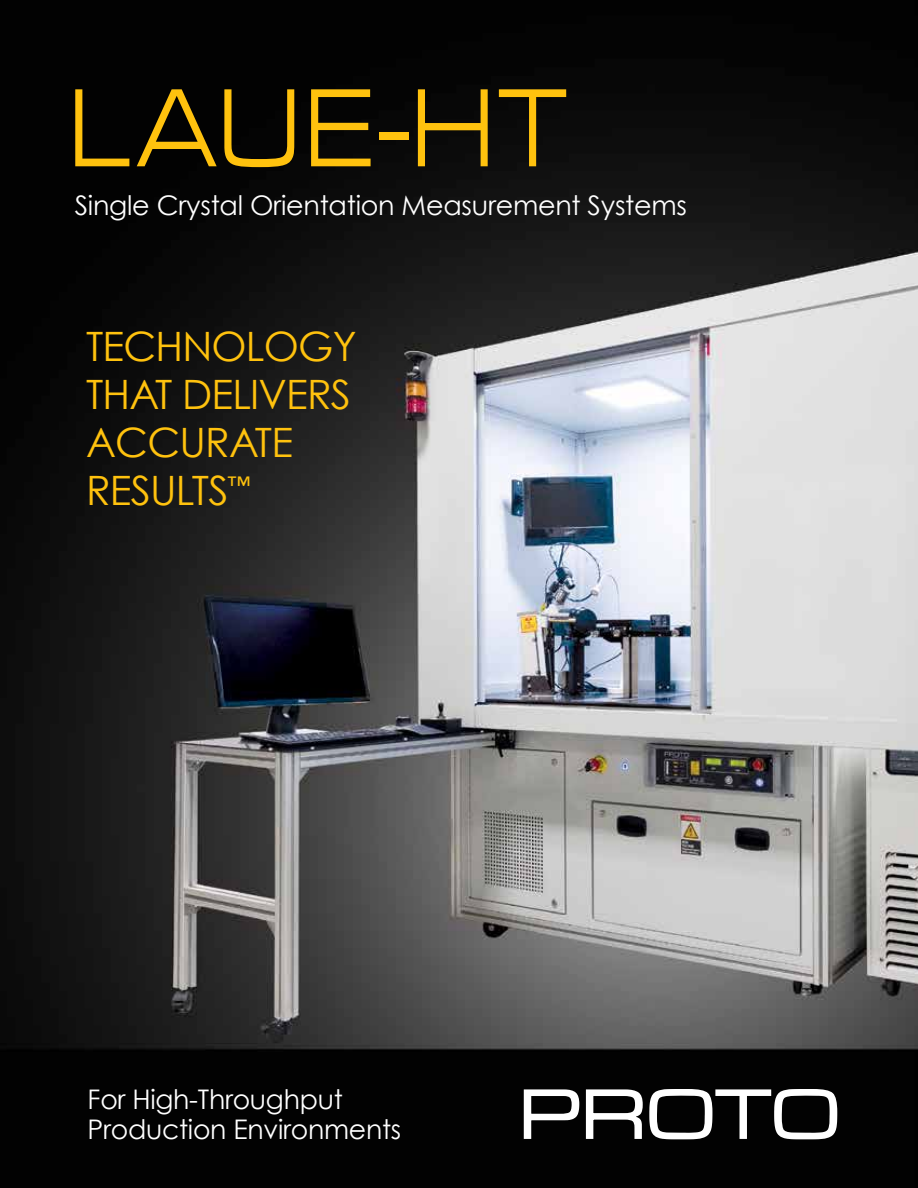
<style>
.page{position:relative;width:918px;height:1188px;background:#fff}
.page>*{position:absolute;margin:0;border:0;box-sizing:border-box;transform-origin:0 0}
.t1{font:115.35px "Eurostile Ext";letter-spacing:.03em;color:#ffc20e;scale:.77 1}
.t2{font:40.5px/48px "Century Gothic";letter-spacing:-.02em;color:#ffc20e}
.t3{font:27px/30px "Century Gothic";letter-spacing:-.01em;color:#fff}
</style>
<div class="page">
<img style="left:0;top:0;width:918px;height:1188px">
<svg style="left:523px;top:1088px;width:315px;height:52px"></svg>
<h1 class="t1" style="left:67px;top:52px;width:649px">LAUE-HT</h1>
<p class="t3" style="left:75px;top:190px;width:614px">Single Crystal Orientation Measurement Systems</p>
<h2 class="t2" style="left:86px;top:322px;width:272px">TECHNOLOGY<br>THAT DELIVERS<br>ACCURATE<br>RESULTS<sup>™</sup></h2>
<p class="t3" style="left:88px;top:1084px;width:315px">For High-Throughput<br>Production Environments</p>
</div>
